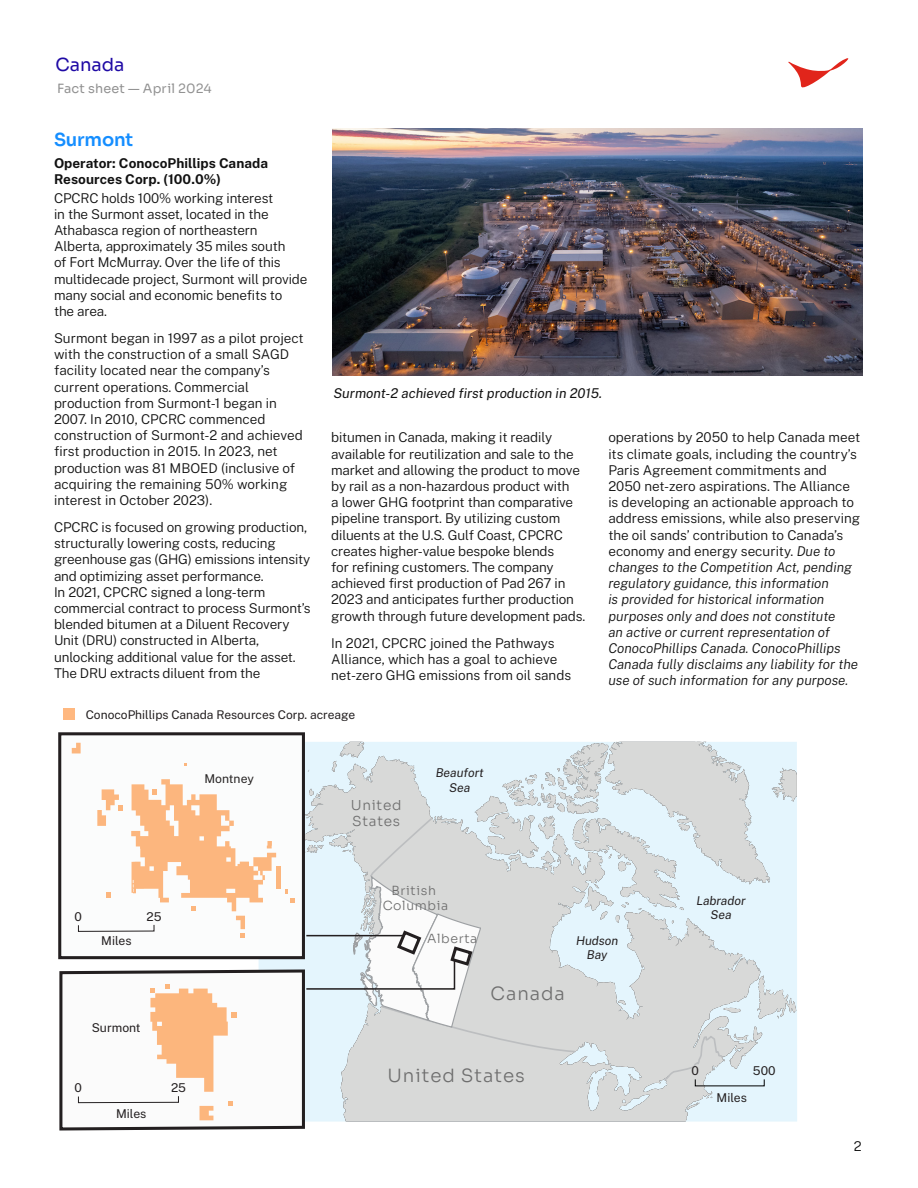
<style>
.page{position:relative;width:918px;height:1188px;background:#fff}
.page>*{position:absolute;margin:0;border:0;box-sizing:border-box;transform-origin:0 0}
.t1{font:300 18.3px "Sora";letter-spacing:.05em;color:#6e6e6e}
.t2{font:600 18px "Sora";letter-spacing:-.01em;color:#158eff}
.t3{font:18px "Sora";letter-spacing:-.01em;color:#1f0aa5}
.t4{font:300 13.65px/16.5px "Sora";letter-spacing:.05em;color:#6e6e6e}
.t5{font:300 13.5px/16.2px "Public Sans";letter-spacing:-.01em;color:#111}
.t6{font:italic 300 13.5px/16.2px "Public Sans";color:#111}
.t7{font:700 13.5px/16.2px "Public Sans";letter-spacing:.005em;color:#111}
.t8{font:italic 13.5px "Public Sans";color:#111}
.t9{font:300 13.5px "Sora";letter-spacing:.05em;color:#6e6e6e}
.t10{font:12.75px "Sora";letter-spacing:.01em;color:#929292}
.t11{font:300 12.6px/15px "Sora";letter-spacing:.05em;color:#6e6e6e;text-align:center}
.t12{font:300 12.3px "Sora";letter-spacing:.05em;color:#6e6e6e}
.t13{font:12.15px "Public Sans";color:#231f20}
.t14{font:italic 12.15px/14.5px "Public Sans";color:#231f20;text-align:center}
.t15{font:12.15px "Public Sans";letter-spacing:-.005em;color:#282525}
.t16{font:12px "Public Sans";color:#231f20}
.t17{font:italic 12px "Public Sans";color:#231f20}
.s1{font-style:normal}
</style>
<div class="page">
<svg style="left:788px;top:58px;width:60px;height:30px"></svg>
<img style="left:333px;top:129px;width:530px;height:247px">
<svg style="left:58px;top:732px;width:247px;height:10px"></svg>
<svg style="left:58px;top:742px;width:739px;height:389px"></svg>
<div style="left:78px;top:1096px;width:101px;height:7px;border:1px solid #231f20"></div>
<div style="left:63px;top:709px;width:11px;height:11px;background:#ffb880"></div>
<h2 class="t3" style="left:56px;top:50px;width:70px">Canada</h2>
<p class="t10" style="left:57px;top:78px;width:156px">Fact sheet — April 2024</p>
<h2 class="t2" style="left:54px;top:125px;width:81px">Surmont</h2>
<p class="t7" style="left:54px;top:154px;width:216px">Operator: ConocoPhillips Canada<br>Resources Corp. (100.0%)</p>
<p class="t5" style="left:54px;top:189px;width:255px">CPCRC holds 100% working interest<br>in the Surmont asset, located in the Athabasca region of northeastern Alberta, approximately 35 miles south<br>of Fort McMurray. Over the life of this multidecade project, Surmont will provide many social and economic benefits to<br>the area.</p>
<p class="t5" style="left:54px;top:330px;width:251px">Surmont began in 1997 as a pilot project with the construction of a small SAGD facility located near the company’s current operations. Commercial production from Surmont-1 began in 2007. In 2010, CPCRC commenced construction of Surmont-2 and achieved first production in 2015. In 2023, net production was 81 MBOED (inclusive of acquiring the remaining 50% working interest in October 2023).</p>
<p class="t5" style="left:54px;top:519px;width:258px">CPCRC is focused on growing production, structurally lowering costs, reducing greenhouse gas (GHG) emissions intensity and optimizing asset performance.<br>In 2021, CPCRC signed a long-term commercial contract to process Surmont’s blended bitumen at a Diluent Recovery Unit (DRU) constructed in Alberta, unlocking additional value for the asset.<br>The DRU extracts diluent from the</p>
<p class="t8" style="left:333px;top:384px;width:270px">Surmont-2 achieved first production in 2015.</p>
<p class="t5" style="left:331px;top:429px;width:256px">bitumen in Canada, making it readily available for reutilization and sale to the market and allowing the product to move by rail as a non-hazardous product with<br>a lower GHG footprint than comparative pipeline transport. By utilizing custom diluents at the U.S. Gulf Coast, CPCRC creates higher-value bespoke blends<br>for refining customers. The company achieved first production of Pad 267 in 2023 and anticipates further production growth through future development pads.</p>
<p class="t5" style="left:331px;top:634px;width:241px">In 2021, CPCRC joined the Pathways<br>Alliance, which has a goal to achieve net-zero GHG emissions from oil sands</p>
<p class="t6" style="left:608px;top:429px;width:253px"><span class="s1">operations by 2050 to help Canada meet its climate goals, including the country’s Paris Agreement commitments and 2050 net-zero aspirations. The Alliance is developing an actionable approach to address emissions, while also preserving the oil sands’ contribution to Canada’s economy and energy security.</span> Due to changes to the Competition Act, pending regulatory guidance, this information<br>is provided for historical information purposes only and does not constitute<br>an active or current representation of ConocoPhillips Canada. ConocoPhillips Canada fully disclaims any liability for the use of such information for any purpose.</p>
<p class="t16" style="left:86px;top:707px;width:271px">ConocoPhillips Canada Resources Corp. acreage</p>
<p class="t15" style="left:205px;top:771px;width:51px">Montney</p>
<p class="t4" style="left:351px;top:796px;width:52px">United<br>States</p>
<p class="t9" style="left:362px;top:816px;width:51px">United</p>
<p class="t14" style="left:436px;top:765px;width:49px">Beaufort<br>Sea</p>
<p class="t13" style="left:75px;top:908px;width:9px">0</p>
<p class="t13" style="left:147px;top:908px;width:17px">25</p>
<p class="t13" style="left:101px;top:933px;width:32px">Miles</p>
<p class="t13" style="left:92px;top:1020px;width:50px">Surmont</p>
<p class="t13" style="left:75px;top:1079px;width:9px">0</p>
<p class="t13" style="left:171px;top:1079px;width:17px">25</p>
<p class="t13" style="left:116px;top:1105px;width:32px">Miles</p>
<p class="t11" style="left:383px;top:882px;width:67px">British<br>Columbia</p>
<p class="t12" style="left:402px;top:901px;width:46px">British</p>
<p class="t11" style="left:427px;top:929px;width:52px">Alberta</p>
<h1 class="t1" style="left:491px;top:978px;width:76px">Canada</h1>
<p class="t14" style="left:576px;top:933px;width:44px">Hudson<br>Bay</p>
<p class="t17" style="left:584px;top:952px;width:43px">Hudson</p>
<h1 class="t1" style="left:387px;top:1060px;width:139px">United States</h1>
<p class="t14" style="left:696px;top:893px;width:51px">Labrador<br>Sea</p>
<p class="t17" style="left:702px;top:912px;width:50px">Labrador</p>
<p class="t13" style="left:692px;top:1062px;width:9px">0</p>
<p class="t13" style="left:753px;top:1062px;width:24px">500</p>
<p class="t13" style="left:717px;top:1090px;width:32px">Miles</p>
<p class="t5" style="left:854px;top:1138px;width:9px">2</p>
</div>
